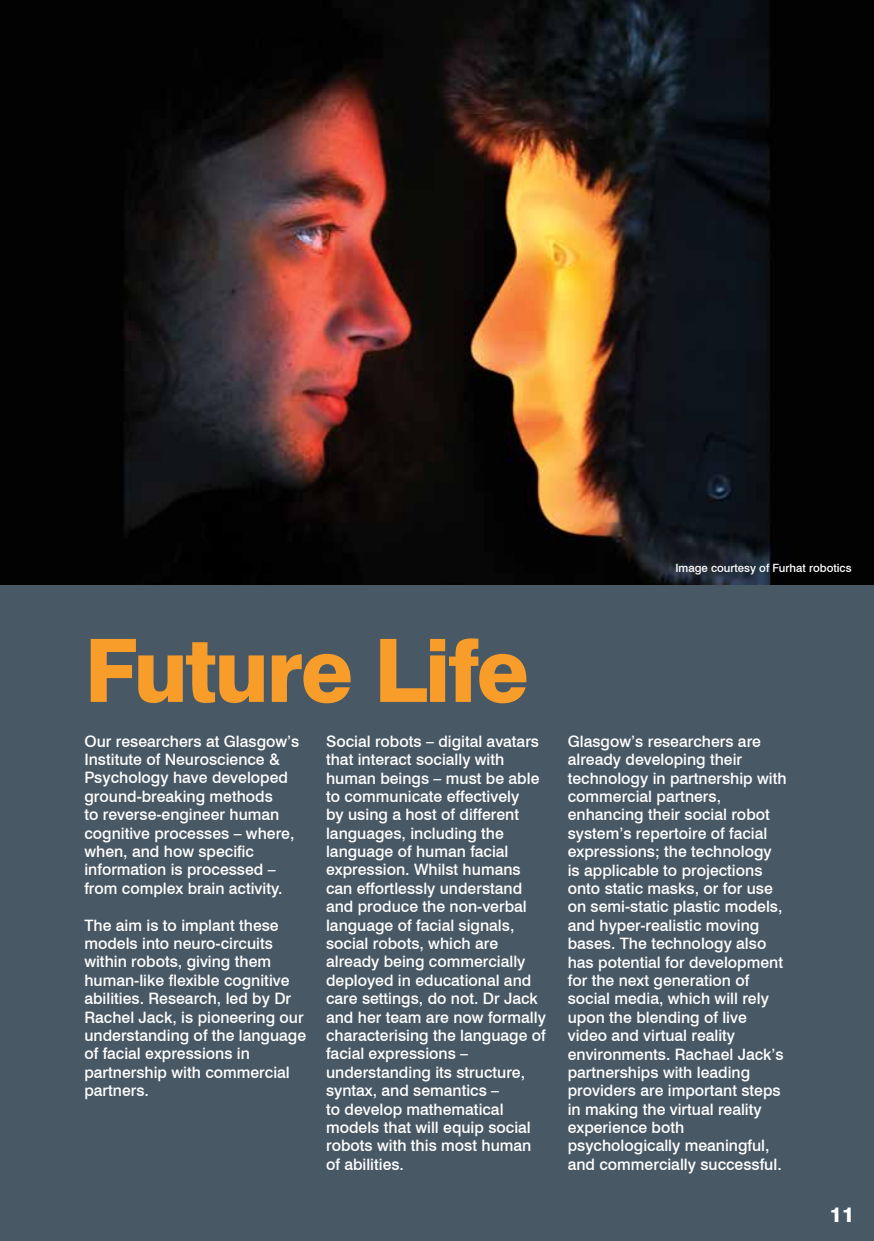
<style>
.page{position:relative;width:874px;height:1241px;background:#fff}
.page>*{position:absolute;margin:0;border:0;box-sizing:border-box;transform-origin:0 0}
.t1{font:800 87.5px "Swiss 721 BT";letter-spacing:-.03em;color:#f99d2a}
.t2{font:800 21px "Swiss 721 BT";color:#fff}
.t3{font:500 15.75px/18.4px "Swiss 721 BT";color:#fff}
.t4{font:500 11.38px "Swiss 721 BT";color:#fff}
</style>
<div class="page">
<img style="left:0;top:0;width:873px;height:585px">
<div style="left:0;top:585px;width:873px;height:655px;background:#485865"></div>
<p class="t4" style="left:675px;top:561px;width:178px">Image courtesy of Furhat robotics</p>
<h1 class="t1" style="left:84px;top:617px;width:445px">Future Life</h1>
<p class="t3" style="left:84px;top:731px;width:216px">Our researchers at Glasgow’s<br>Institute of Neuroscience &amp;<br>Psychology have developed ground-breaking methods<br>to reverse-engineer human cognitive processes – where, when, and how specific information is processed – from complex brain activity.</p>
<p class="t3" style="left:84px;top:915px;width:223px">The aim is to implant these models into neuro-circuits within robots, giving them human-like flexible cognitive abilities. Research, led by Dr<br>Rachel Jack, is pioneering our understanding of the language of facial expressions in partnership with commercial partners.</p>
<p class="t3" style="left:326px;top:731px;width:221px">Social robots – digital avatars that interact socially with human beings – must be able to communicate effectively<br>by using a host of different languages, including the language of human facial expression. Whilst humans can effortlessly understand and produce the non-verbal language of facial signals, social robots, which are already being commercially deployed in educational and care settings, do not. Dr Jack and her team are now formally characterising the language of facial expressions – understanding its structure, syntax, and semantics –<br>to develop mathematical models that will equip social robots with this most human of abilities.</p>
<p class="t3" style="left:567px;top:731px;width:220px">Glasgow’s researchers are already developing their technology in partnership with commercial partners, enhancing their social robot system’s repertoire of facial expressions; the technology is applicable to projections onto static masks, or for use on semi-static plastic models, and hyper-realistic moving bases. The technology also has potential for development for the next generation of social media, which will rely upon the blending of live video and virtual reality environments. Rachael Jack’s partnerships with leading providers are important steps in making the virtual reality experience both psychologically meaningful, and commercially successful.</p>
<h2 class="t2" style="left:828px;top:1201px;width:26px">11</h2>
</div>
